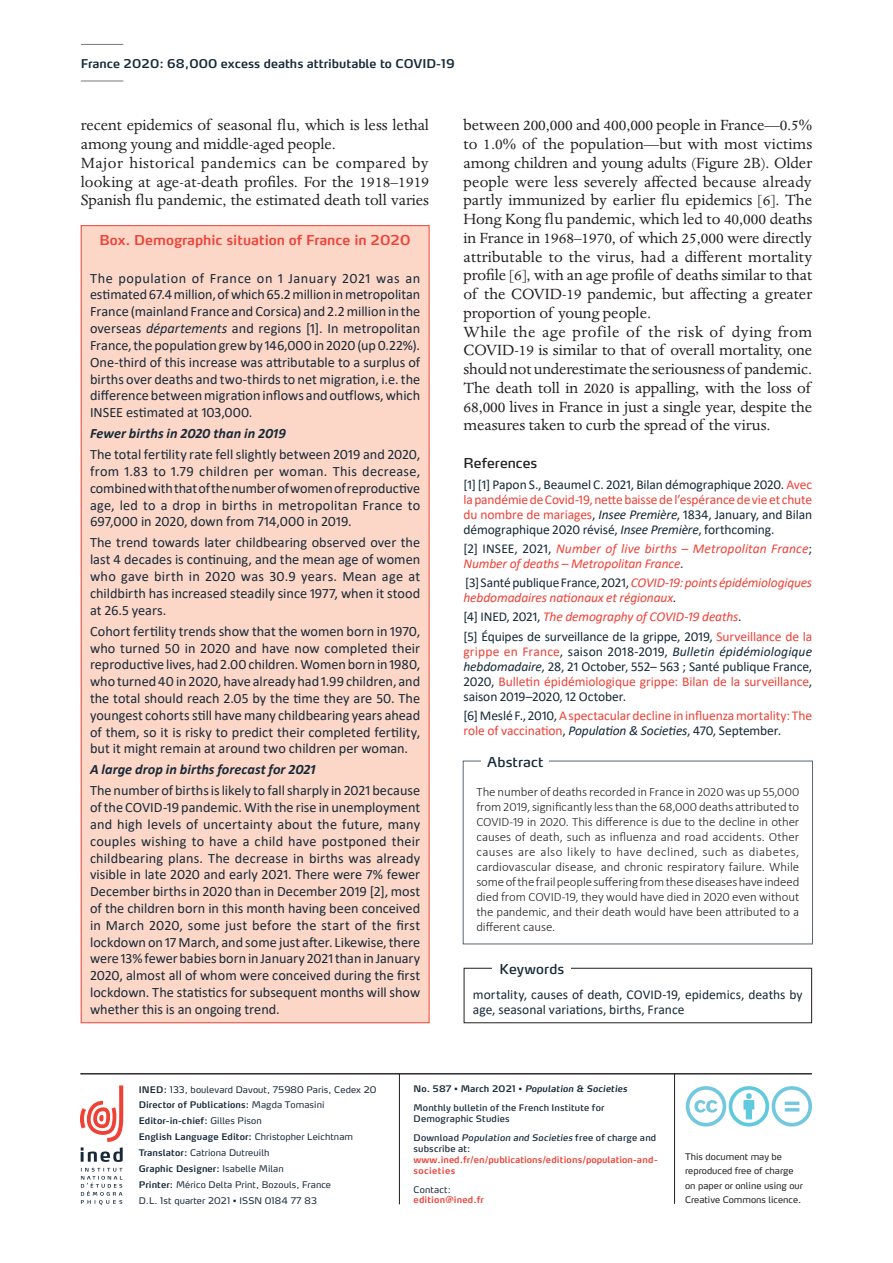
<style>
.page{position:relative;width:893px;height:1263px;background:#fff}
.page>*{position:absolute;margin:0;border:0;box-sizing:border-box;transform-origin:0 0}
.Paragraphe_sans_retr{font:17.1px/18.8px "Dante MT Std";letter-spacing:-.005em;color:#231f20;text-align:justify}
.E-texte_sans_retrait{font:14.25px/16.8px "Calibri";color:#172938;text-align:justify}
.E-texte_sans_retrait-2{font:italic 700 14.25px "Calibri";color:#172938}
.E-texte_sans_retrait-3{font:13.5px/15px "Calibri";letter-spacing:-.005em;color:#172938;text-align:justify}
.E-texte_sans_retrait-4{font:italic 13.5px/15px "Calibri";letter-spacing:-.01em;color:#ee4237}
.E-texte_sans_retrait-5{font:13.5px/15px "Calibri";letter-spacing:-.005em;color:#ee4237}
.Titre_tableau{font:600 13.5px "Max OT";color:#ee4237}
.Résumé_-_titre{font:13.5px "Max OT";letter-spacing:.01em;color:#172938}
.Paragraphe_sans_retr-2{font:13.5px "Max OT";color:#231f20}
.E-texte_sans_retrait-6{font:300 12.75px/15px "Calibri";letter-spacing:-.01em;color:#231f20;text-align:justify}
.Titre_Edito{font:600 12px "Max OT";color:#172938}
.t1{font:9px "Max OT";letter-spacing:.01em;color:#172938}
.t2{font:600 9px/10.6px "Max OT";letter-spacing:.01em;color:#ee4237}
.t3{font:600 9px "Max OT";letter-spacing:.01em;color:#172938}
.t4{font:9px/14.5px "Max OT";color:#231f20}
.t5{font:9px/10.6px "Max OT";letter-spacing:.02em;color:#172938}
.t6{font:italic 600 9px "Max OT";letter-spacing:.01em;color:#172938}
.s1{font-style:italic}
.s2{color:#ee4237}
.s3{font-style:normal;color:#172938}
.s4{color:#172938}
.s5{font-style:italic;color:#172938}
.s6{font-weight:600}
.s7{font-weight:400}
.s8{font-style:normal}
.s9{font-weight:400;color:#172938}
</style>
<div class="page">
<div style="left:464px;top:968px;width:348px;height:55px;border:1px solid #231f20"></div>
<div style="left:493px;top:954px;width:78px;height:30px;background:#fff"></div>
<div style="left:463px;top:761px;width:350px;height:183px;border:1px solid #566874"></div>
<div style="left:482px;top:750px;width:67px;height:23px;background:#fff"></div>
<div style="left:81px;top:226px;width:348px;height:797px;background:#fcd7c8"></div>
<hr style="left:81px;top:44px;width:42px;height:1px;background:#76787b">
<hr style="left:81px;top:81px;width:42px;height:1px;background:#76787b">
<hr style="left:80px;top:1073px;width:732px;height:1px;background:#231f20">
<svg style="left:81px;top:1168px;width:41px;height:37px"></svg>
<svg style="left:80px;top:1085px;width:43px;height:77px"></svg>
<hr style="left:399px;top:1074px;width:1px;height:130px;background:#231f20">
<hr style="left:674px;top:1073px;width:1px;height:131px;background:#231f20">
<svg style="left:686px;top:1086px;width:126px;height:40px"></svg>
<p class="Titre_Edito" style="left:81px;top:56px;width:376px">France 2020: 68,000 excess deaths attributable to COVID-19</p>
<p class="Paragraphe_sans_retr" style="left:81px;top:116px;width:350px">recent epidemics of seasonal flu, which is less lethal among young and middle-aged people.</p>
<p class="Paragraphe_sans_retr" style="left:81px;top:153px;width:350px">Major historical pandemics can be compared by looking at age-at-death profiles. For the 1918–1919<br>Spanish flu pandemic, the estimated death toll varies</p>
<p class="Titre_tableau" style="left:100px;top:231px;width:313px">Box. Demographic situation of France in 2020</p>
<p class="E-texte_sans_retrait" style="left:90px;top:269px;width:332px">The population of France on 1 January 2021 was an estimated 67.4 million, of which 65.2 million in metropolitan France (mainland France and Corsica) and 2.2 million in the overseas <span class="s1">départements</span> and regions [1]. In metropolitan France, the population grew by 146,000 in 2020 (up 0.22%).<br>One-third of this increase was attributable to a surplus of births over deaths and two-thirds to net migration, i.e. the difference between migration inflows and outflows, which INSEE estimated at 103,000.</p>
<p class="E-texte_sans_retrait-2" style="left:90px;top:423px;width:197px">Fewer births in 2020 than in 2019</p>
<p class="E-texte_sans_retrait" style="left:90px;top:446px;width:332px">The total fertility rate fell slightly between 2019 and 2020, from 1.83 to 1.79 children per woman. This decrease, combined with that of the number of women of reproductive age, led to a drop in births in metropolitan France to 697,000 in 2020, down from 714,000 in 2019.</p>
<p class="E-texte_sans_retrait" style="left:90px;top:534px;width:332px">The trend towards later childbearing observed over the last 4 decades is continuing, and the mean age of women who gave birth in 2020 was 30.9 years. Mean age at childbirth has increased steadily since 1977, when it stood at 26.5 years.</p>
<p class="E-texte_sans_retrait" style="left:90px;top:622px;width:332px">Cohort fertility trends show that the women born in 1970, who turned 50 in 2020 and have now completed their reproductive lives, had 2.00 children. Women born in 1980, who turned 40 in 2020, have already had 1.99 children, and the total should reach 2.05 by the time they are 50. The youngest cohorts still have many childbearing years ahead of them, so it is risky to predict their completed fertility, but it might remain at around two children per woman.</p>
<p class="E-texte_sans_retrait-2" style="left:90px;top:760px;width:227px">A large drop in births forecast for 2021</p>
<p class="E-texte_sans_retrait" style="left:90px;top:782px;width:332px">The number of births is likely to fall sharply in 2021 because of the COVID-19 pandemic. With the rise in unemployment and high levels of uncertainty about the future, many couples wishing to have a child have postponed their childbearing plans. The decrease in births was already visible in late 2020 and early 2021. There were 7% fewer December births in 2020 than in December 2019 [2], most of the children born in this month having been conceived in March 2020, some just before the start of the first lockdown on 17 March, and some just after. Likewise, there were 13% fewer babies born in January 2021 than in January 2020, almost all of whom were conceived during the first lockdown. The statistics for subsequent months will show whether this is an ongoing trend.</p>
<p class="Paragraphe_sans_retr" style="left:463px;top:116px;width:350px">between 200,000 and 400,000 people in France—0.5% to 1.0% of the population—but with most victims among children and young adults (Figure 2B). Older people were less severely affected because already partly immunized by earlier flu epidemics [6]. The Hong Kong flu pandemic, which led to 40,000 deaths in France in 1968–1970, of which 25,000 were directly attributable to the virus, had a different mortality profile [6], with an age profile of deaths similar to that of the COVID-19 pandemic, but affecting a greater proportion of young people.</p>
<p class="Paragraphe_sans_retr" style="left:463px;top:322px;width:350px">While the age profile of the risk of dying from COVID-19 is similar to that of overall mortality, one should not underestimate the seriousness of pandemic.<br>The death toll in 2020 is appalling, with the loss of 68,000 lives in France in just a single year, despite the measures taken to curb the spread of the virus.</p>
<p class="Paragraphe_sans_retr-2" style="left:463px;top:454px;width:75px">References</p>
<p class="E-texte_sans_retrait-3" style="left:463px;top:476px;width:350px">[1] [1] Papon S., Beaumel C. 2021, Bilan démographique 2020. <span class="s2">Avec la pandémie de Covid-19, nette baisse de l’espérance de vie et chute du nombre de mariages</span>, <span class="s1">Insee Première</span>, 1834, January, and Bilan démographique 2020 révisé, <span class="s1">Insee Première</span>, forthcoming.</p>
<p class="E-texte_sans_retrait-4" style="left:463px;top:540px;width:350px"><span class="s3">[2] INSEE, 2021,</span> Number of live births – Metropolitan France<span class="s3">;<br></span>Number of deaths – Metropolitan France<span class="s3">.</span></p>
<p class="E-texte_sans_retrait-4" style="left:463px;top:574px;width:350px"><span class="s3">[3] Santé publique France, 2021,</span> COVID-19: points épidémiologiques hebdomadaires nationaux et régionaux<span class="s3">.</span></p>
<p class="E-texte_sans_retrait-4" style="left:463px;top:609px;width:280px"><span class="s3">[4] INED, 2021,</span> The demography of COVID-19 deaths<span class="s3">.</span></p>
<p class="E-texte_sans_retrait-3" style="left:463px;top:628px;width:350px">[5] Équipes de surveillance de la grippe, 2019, <span class="s2">Surveillance de la grippe en France</span>, saison 2018-2019, <span class="s1">Bulletin épidémiologique hebdomadaire</span>, 28, 21 October, 552– 563 ; Santé publique France, 2020, <span class="s2">Bulletin épidémiologique grippe: Bilan de la surveillance</span>, saison 2019–2020, 12 October.</p>
<p class="E-texte_sans_retrait-5" style="left:463px;top:707px;width:350px"><span class="s4">[6] Meslé F., 2010,</span> A spectacular decline in influenza mortality: The role of vaccination<span class="s4">,</span> <span class="s5">Population &amp; Societies</span><span class="s4">, 470, September.</span></p>
<p class="Résumé_-_titre" style="left:487px;top:753px;width:58px">Abstract</p>
<p class="E-texte_sans_retrait-6" style="left:476px;top:784px;width:324px">The number of deaths recorded in France in 2020 was up 55,000 from 2019, significantly less than the 68,000 deaths attributed to COVID-19 in 2020. This difference is due to the decline in other causes of death, such as influenza and road accidents. Other causes are also likely to have declined, such as diabetes, cardiovascular disease, and chronic respiratory failure. While some of the frail people suffering from these diseases have indeed died from COVID-19, they would have died in 2020 even without the pandemic, and their death would have been attributed to a different cause.</p>
<p class="Résumé_-_titre" style="left:500px;top:960px;width:66px">Keywords</p>
<p class="E-texte_sans_retrait-3" style="left:473px;top:986px;width:331px">mortality, causes of death, COVID-19, epidemics, deaths by age, seasonal variations, births, France</p>
<p class="t1" style="left:139px;top:1083px;width:239px"><span class="s6">INED:</span> 133, boulevard Davout, 75980 Paris, Cedex 20</p>
<p class="t3" style="left:139px;top:1099px;width:187px">Director of Publications: <span class="s7">Magda Tomasini</span></p>
<p class="t3" style="left:139px;top:1115px;width:125px">Editor-in-chief: <span class="s7">Gilles Pison</span></p>
<p class="t3" style="left:139px;top:1131px;width:216px">English Language Editor: <span class="s7">Christopher Leichtnam</span></p>
<p class="t1" style="left:139px;top:1147px;width:132px"><span class="s6">Translator:</span> Catriona Dutreuilh</p>
<p class="t3" style="left:139px;top:1163px;width:147px">Graphic Designer: <span class="s7">Isabelle Milan</span></p>
<p class="t1" style="left:139px;top:1179px;width:194px"><span class="s6">Printer:</span> Mérico Delta Print, Bozouls, France</p>
<p class="t1" style="left:139px;top:1195px;width:180px">D.L. 1st quarter 2021 • ISSN 0184 77 83</p>
<p class="t6" style="left:414px;top:1083px;width:215px"><span class="s8">No. 587 • March 2021 •</span> Population &amp; Societies</p>
<p class="t5" style="left:414px;top:1103px;width:192px">Monthly bulletin of the French Institute for<br>Demographic Studies</p>
<p class="t2" style="left:414px;top:1133px;width:246px"><span class="s9">D ow n lo a d Population and Societies fre e of c h a rge a n d subscribe at: </span>www.ined.fr/en/publications/editions/population-and&shy;societies</p>
<p class="t2" style="left:414px;top:1184px;width:72px"><span class="s9">Contact: </span>edition@ined.fr</p>
<p class="t4" style="left:685px;top:1149px;width:119px">This document may be reproduced free of charge on paper or online using our<br>Creative Commons licence.</p>
</div>
